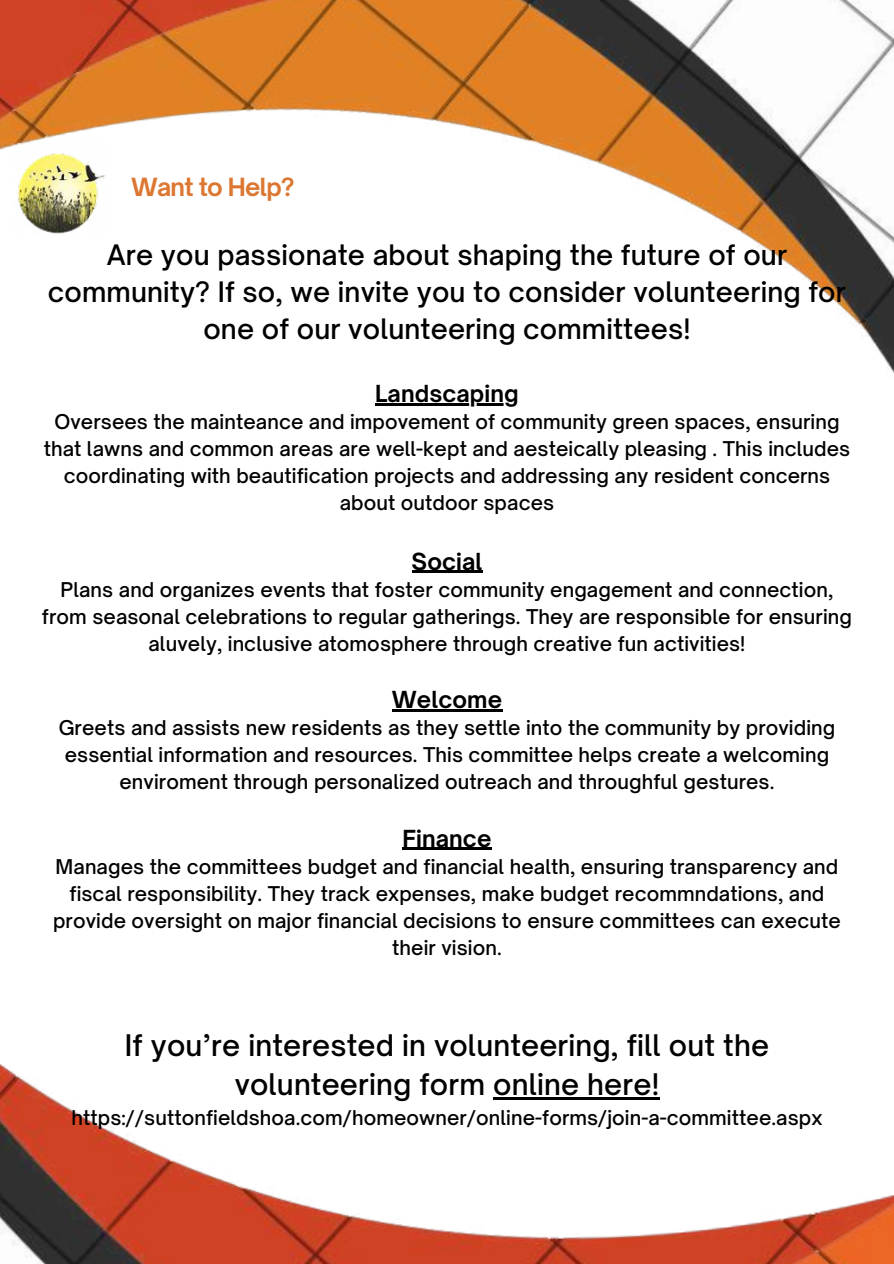
<style>
.page{position:relative;width:894px;height:1264px;background:#fff}
.page>*{position:absolute;margin:0;border:0;box-sizing:border-box;transform-origin:0 0}
.t1{font:500 28.5px/39.3px "Open Sauce One";letter-spacing:.005em;color:#000;text-align:center}
.t2{font:500 27px/37.2px "Open Sauce One";letter-spacing:.005em;color:#000;text-align:center}
.t3{font:700 24px "Open Sauce One";letter-spacing:-.03em;color:#dc7731}
.t4{font:700 22.5px "Open Sauce One";letter-spacing:.005em;color:#000}
.t5{font:500 19.5px/27px "Open Sauce One";letter-spacing:.005em;color:#000;text-align:center}
</style>
<div class="page">
<img style="left:0;top:0;width:893px;height:850px">
<hr style="left:281px;top:190px;width:331px;height:2px;background:#fff">
<hr style="left:375px;top:403px;width:143px;height:2px;background:#000">
<hr style="left:411px;top:571px;width:71px;height:2px;background:#000">
<hr style="left:391px;top:709px;width:111px;height:2px;background:#000">
<hr style="left:402px;top:847px;width:89px;height:3px;background:#000">
<img style="left:0;top:1064px;width:893px;height:199px">
<hr style="left:493px;top:1097px;width:166px;height:2px;background:#000">
<img style="left:14px;top:142px;width:93px;height:92px">
<p class="t3" style="left:131px;top:172px;width:165px">Want to Help?</p>
<h2 class="t2" style="left:48px;top:236px;width:799px">Are you passionate about shaping the future of our community? If so, we invite you to consider volunteering for one of our volunteering committees!</h2>
<p class="t4" style="left:375px;top:379px;width:145px">Landscaping</p>
<p class="t5" style="left:44px;top:408px;width:807px">Oversees the mainteance and impovement of community green spaces, ensuring that lawns and common areas are well-kept and aesteically pleasing . This includes coordinating with beautification projects and addressing any resident concerns about outdoor spaces</p>
<p class="t4" style="left:411px;top:547px;width:72px">Social</p>
<p class="t5" style="left:42px;top:575px;width:811px">Plans and organizes events that foster community engagement and connection, from seasonal celebrations to regular gatherings. They are responsible for ensuring aluvely, inclusive atomosphere through creative fun activities!</p>
<p class="t4" style="left:391px;top:685px;width:112px">Welcome</p>
<p class="t5" style="left:59px;top:714px;width:777px">Greets and assists new residents as they settle into the community by providing essential information and resources. This committee helps create a welcoming enviroment through personalized outreach and throughful gestures.</p>
<p class="t4" style="left:402px;top:824px;width:90px">Finance</p>
<p class="t5" style="left:53px;top:852px;width:789px">Manages the committees budget and financial health, ensuring transparency and fiscal responsibility. They track expenses, make budget recommndations, and provide oversight on major financial decisions to ensure committees can execute their vision.</p>
<h1 class="t1" style="left:125px;top:1025px;width:645px">If you’re interested in volunteering, fill out the volunteering form online here!</h1>
<p class="t5" style="left:71px;top:1103px;width:752px">https://suttonfieldshoa.com/homeowner/online-forms/join-a-committee.aspx</p>
</div>
